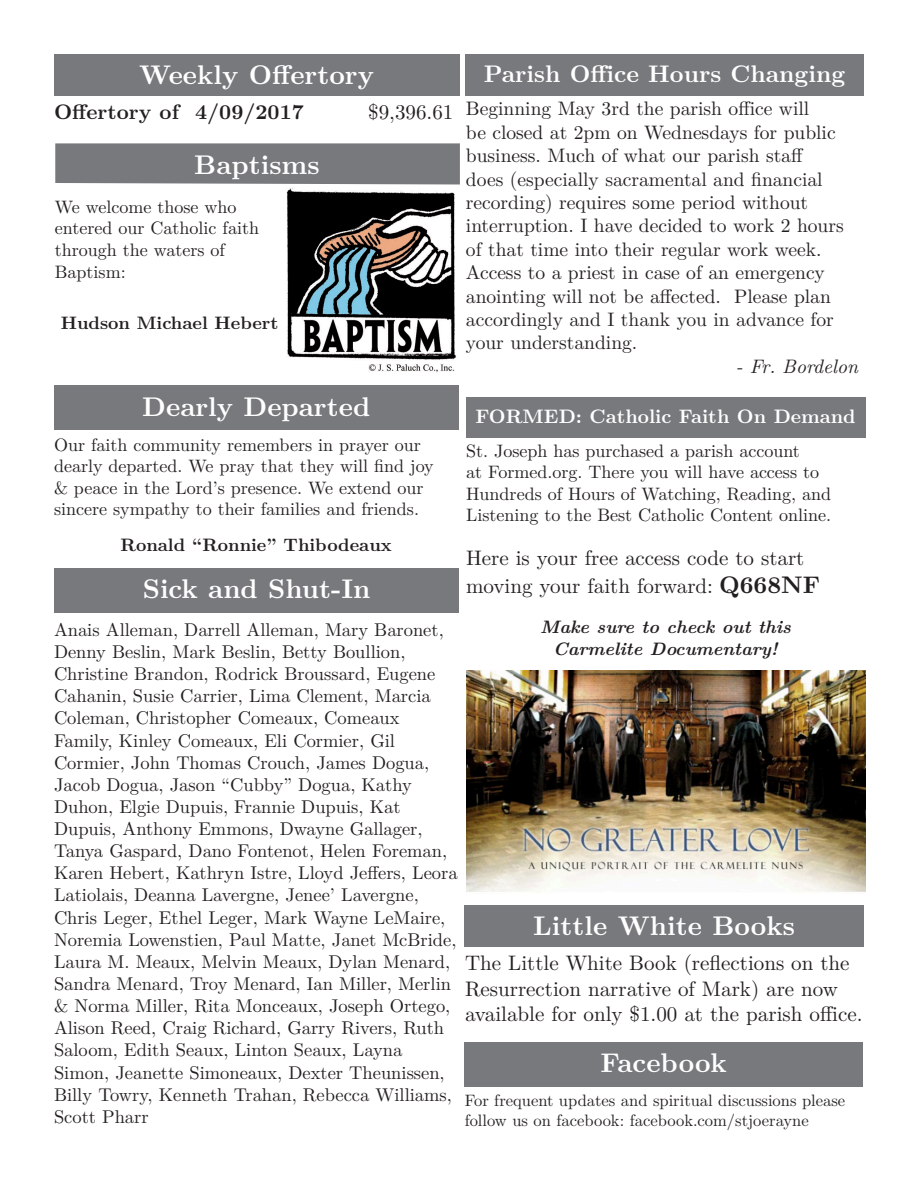
<style>
.page{position:relative;width:918px;height:1188px;background:#fff}
.page>*{position:absolute;margin:0;border:0;box-sizing:border-box;transform-origin:0 0}
.t1{font:700 27px "LM Roman 10";color:#fff}
.t2{font:700 24px "LM Roman 10";color:#fff}
.t3{font:21px/25.2px "LM Roman 10";color:#231f20}
.t4{font:700 21px "LM Roman 10";color:#231f20}
.t5{font:19.5px/23.4px "LM Roman 10";color:#231f20}
.t6{font:700 19.5px "LM Roman 10";color:#fff}
.t7{font:italic 19.5px "LM Roman 10";color:#231f20}
.t8{font:18.45px/22.2px "LM Roman 10";color:#231f20}
.t9{font:18px/21.6px "LM Roman 10";color:#231f20}
.t10{font:700 18px "LM Roman 10";color:#231f20}
.t11{font:italic 700 18px/21.6px "LM Roman 10";color:#231f20;text-align:center}
.t12{font:16.5px/19.8px "LM Roman 10";color:#231f20}
.s1{font-weight:700;font-size:24px}
</style>
<div class="page">
<img style="left:286px;top:188px;width:170px;height:185px">
<div style="left:465px;top:1042px;width:398px;height:45px;background:#77797c"></div>
<div style="left:54px;top:54px;width:405px;height:41px;background:#77797c"></div>
<div style="left:54px;top:568px;width:405px;height:45px;background:#77797c"></div>
<div style="left:54px;top:385px;width:405px;height:45px;background:#77797c"></div>
<div style="left:55px;top:143px;width:405px;height:41px;background:#77797c"></div>
<div style="left:464px;top:905px;width:400px;height:41px;background:#77797c"></div>
<div style="left:465px;top:54px;width:399px;height:41px;background:#77797c"></div>
<div style="left:466px;top:398px;width:399px;height:40px;background:#77797c"></div>
<img style="left:466px;top:671px;width:399px;height:221px">
<h1 class="t1" style="left:139px;top:54px;width:236px">Weekly Offertory</h1>
<p class="t4" style="left:54px;top:95px;width:251px">Offertory of 4/09/2017</p>
<p class="t3" style="left:368px;top:98px;width:87px">$9,396.61</p>
<h1 class="t1" style="left:194px;top:143px;width:127px">Baptisms</h1>
<p class="t9" style="left:55px;top:194px;width:206px">We welcome those who entered our Catholic faith through the waters of<br>Baptism:</p>
<p class="t10" style="left:61px;top:308px;width:219px">Hudson Michael Hebert</p>
<h2 class="t2" style="left:484px;top:55px;width:363px">Parish Office Hours Changing</h2>
<p class="t5" style="left:466px;top:95px;width:379px">Beginning May 3rd the parish office will<br>be closed at 2pm on Wednesdays for public business. Much of what our parish staff does (especially sacramental and financial recording) requires some period without interruption. I have decided to work 2 hours of that time into their regular work week.<br>Access to a priest in case of an emergency anointing will not be affected. Please plan accordingly and I thank you in advance for your understanding.</p>
<p class="t7" style="left:736px;top:351px;width:124px">- Fr. Bordelon</p>
<h1 class="t1" style="left:142px;top:385px;width:230px">Dearly Departed</h1>
<p class="t9" style="left:54px;top:432px;width:381px">Our faith community remembers in prayer our dearly departed. We pray that they will find joy &amp; peace in the Lord’s presence. We extend our sincere sympathy to their families and friends.</p>
<p class="t10" style="left:120px;top:531px;width:273px">Ronald “Ronnie” Thibodeaux</p>
<p class="t6" style="left:475px;top:401px;width:382px">FORMED: Catholic Faith On Demand</p>
<p class="t9" style="left:466px;top:438px;width:367px">St. Joseph has purchased a parish account<br>at Formed.org. There you will have access to Hundreds of Hours of Watching, Reading, and Listening to the Best Catholic Content online.</p>
<p class="t3" style="left:466px;top:541px;width:356px;line-height:28.8px">Here is your free access code to start moving your faith forward: <span class="s1">Q668NF</span></p>
<p class="t11" style="left:540px;top:615px;width:252px">Make sure to check out this<br>Carmelite Documentary!</p>
<h1 class="t1" style="left:143px;top:568px;width:229px">Sick and Shut-In</h1>
<p class="t8" style="left:54px;top:617px;width:405px">Anais Alleman, Darrell Alleman, Mary Baronet, Denny Beslin, Mark Beslin, Betty Boullion, Christine Brandon, Rodrick Broussard, Eugene Cahanin, Susie Carrier, Lima Clement, Marcia Coleman, Christopher Comeaux, Comeaux Family, Kinley Comeaux, Eli Cormier, Gil Cormier, John Thomas Crouch, James Dogua, Jacob Dogua, Jason “Cubby” Dogua, Kathy Duhon, Elgie Dupuis, Frannie Dupuis, Kat Dupuis, Anthony Emmons, Dwayne Gallager, Tanya Gaspard, Dano Fontenot, Helen Foreman, Karen Hebert, Kathryn Istre, Lloyd Jeffers, Leora Latiolais, Deanna Lavergne, Jenee’ Lavergne, Chris Leger, Ethel Leger, Mark Wayne LeMaire, Noremia Lowenstien, Paul Matte, Janet McBride, Laura M. Meaux, Melvin Meaux, Dylan Menard, Sandra Menard, Troy Menard, Ian Miller, Merlin &amp; Norma Miller, Rita Monceaux, Joseph Ortego, Alison Reed, Craig Richard, Garry Rivers, Ruth Saloom, Edith Seaux, Linton Seaux, Layna Simon, Jeanette Simoneaux, Dexter Theunissen, Billy Towry, Kenneth Trahan, Rebecca Williams, Scott Pharr</p>
<h1 class="t1" style="left:533px;top:905px;width:263px">Little White Books</h1>
<p class="t3" style="left:465px;top:949px;width:399px">The Little White Book (reflections on the<br>Resurrection narrative of Mark) are now available for only $1.00 at the parish office.</p>
<h1 class="t1" style="left:601px;top:1042px;width:128px">Facebook</h1>
<p class="t12" style="left:465px;top:1089px;width:382px">For frequent updates and spiritual discussions please follow us on facebook: facebook.com/stjoerayne</p>
</div>
